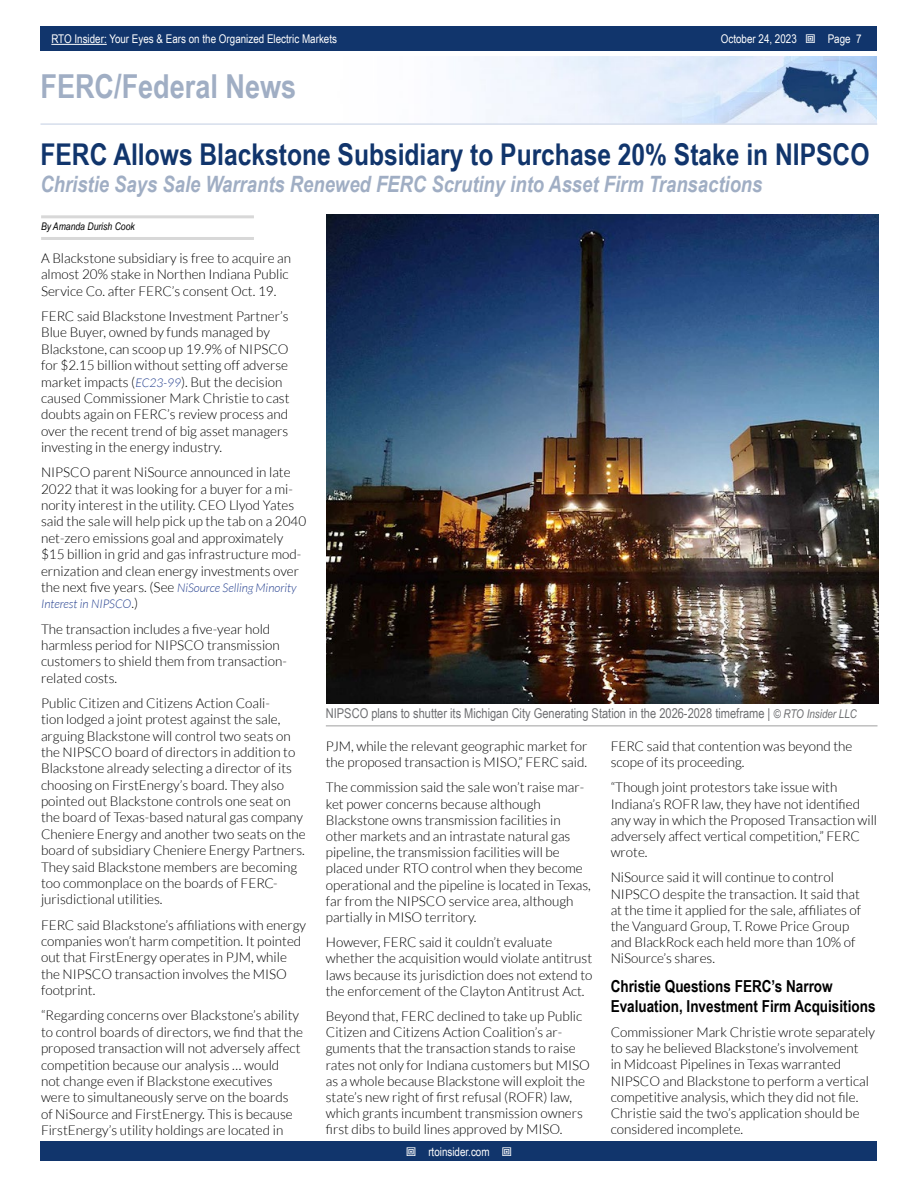
<style>
.page{position:relative;width:918px;height:1188px;background:#fff}
.page>*{position:absolute;margin:0;border:0;box-sizing:border-box;transform-origin:0 0}
.t1{font:700 33px "Arial Narrow";color:#a0aec4}
.t2{font:700 30px "Arial Narrow";color:#11356c}
.t3{font:italic 700 22.5px "Arial Narrow";color:#a0aec4}
.t4{font:700 16.5px/19.8px "Arial Narrow";color:#000}
.t5{font:300 13.5px/16.4px "Lato";color:#000}
.t6{font:13.5px "Arial Narrow";color:#6d6e71}
.t7{font:12px "Arial Narrow";color:#fff}
.t8{font:italic 300 12px/16.4px "Lato";color:#25408f}
.t9{font:italic 10.5px "Arial Narrow";color:#000}
.s1{font-style:italic;font-size:12px;color:#25408f}
.s2{font-style:normal;font-size:13.5px;color:#000}
.s3{font-style:italic;font-size:12px}
</style>
<div class="page">
<div style="left:41px;top:1142px;width:836px;height:19px;background:#11356c"></div>
<div style="left:41px;top:27px;width:836px;height:24px;background:#11356c"></div>
<hr style="left:51px;top:44px;width:56px;height:1px;background:#fff">
<img style="left:474px;top:56px;width:403px;height:67px">
<hr style="left:40px;top:123px;width:837px;height:2px;background:#d6deec">
<hr style="left:41px;top:215px;width:213px;height:3px;background:#d8d8d8">
<hr style="left:41px;top:237px;width:213px;height:3px;background:#d8d8d8">
<hr style="left:326px;top:725px;width:552px;height:2px;background:#bfbfbf">
<img style="left:326px;top:214px;width:553px;height:489px">
<p class="t7" style="left:51px;top:30px;width:287px">RTO Insider: Your Eyes &amp; Ears on the Organized Electric Markets</p>
<p class="t7" style="left:721px;top:30px;width:78px">October 24, 2023</p>
<p class="t7" style="left:828px;top:30px;width:35px">Page 7</p>
<h1 class="t1" style="left:40px;top:61px;width:257px">FERC/Federal News</h1>
<h2 class="t2" style="left:40px;top:132px;width:830px">FERC Allows Blackstone Subsidiary to Purchase 20% Stake in NIPSCO</h2>
<h3 class="t3" style="left:40px;top:167px;width:723px">Christie Says Sale Warrants Renewed FERC Scrutiny into Asset Firm Transactions</h3>
<p class="t9" style="left:41px;top:219px;width:95px">By Amanda Durish Cook</p>
<p class="t5" style="left:41px;top:250px;width:252px">A Blackstone subsidiary is free to acquire an almost 20% stake in Northen Indiana Public<br>Service Co. after FERC’s consent Oct. 19.</p>
<p class="t5" style="left:41px;top:308px;width:250px">FERC said Blackstone Investment Partner’s Blue Buyer, owned by funds managed by Blackstone, can scoop up 19.9% of NIPSCO for $2.15 billion without setting off adverse market impacts (<span class="s1">EC23-99</span>). But the decision caused Commissioner Mark Christie to cast doubts again on FERC’s review process and over the recent trend of big asset managers investing in the energy industry.</p>
<p class="t5" style="left:41px;top:464px;width:267px">NIPSCO parent NiSource announced in late 2022 that it was looking for a buyer for a mi&shy;nority interest in the utility. CEO Llyod Yates said the sale will help pick up the tab on a 2040 net-zero emissions goal and approximately $15 billion in grid and gas infrastructure mod&shy;ernization and clean energy investments over</p>
<p class="t8" style="left:41px;top:580px;width:257px"><span class="s2">the next five years. (See</span> NiSource Selling Minority<br>Interest in NIPSCO<span class="s2">.)</span></p>
<p class="t5" style="left:41px;top:621px;width:247px">The transaction includes a five-year hold harmless period for NIPSCO transmission customers to shield them from transaction&shy;related costs.</p>
<p class="t5" style="left:41px;top:695px;width:266px">Public Citizen and Citizens Action Coali-<br>tion lodged a joint protest against the sale, arguing Blackstone will control two seats on the NIPSCO board of directors in addition to Blackstone already selecting a director of its choosing on FirstEnergy’s board. They also pointed out Blackstone controls one seat on the board of Texas-based natural gas company Cheniere Energy and another two seats on the board of subsidiary Cheniere Energy Partners.<br>They said Blackstone members are becoming too commonplace on the boards of FERC&shy;jurisdictional utilities.</p>
<p class="t5" style="left:41px;top:917px;width:267px">FERC said Blackstone’s affiliations with energy companies won’t harm competition. It pointed out that FirstEnergy operates in PJM, while the NIPSCO transaction involves the MISO footprint.</p>
<p class="t5" style="left:41px;top:1007px;width:263px">“Regarding concerns over Blackstone’s ability to control boards of directors, we find that the proposed transaction will not adversely affect competition because our analysis … would<br>not change even if Blackstone executives were to simultaneously serve on the boards of NiSource and FirstEnergy. This is because FirstEnergy’s utility holdings are located in</p>
<p class="t6" style="left:326px;top:704px;width:533px">NIPSCO plans to shutter its Michigan City Generating Station in the 2026-2028 timeframe | <span class="s3">© RTO Insider LLC</span></p>
<p class="t5" style="left:326px;top:738px;width:263px">PJM, while the relevant geographic market for the proposed transaction is MISO,” FERC said.</p>
<p class="t5" style="left:326px;top:779px;width:267px">The commission said the sale won’t raise mar&shy;ket power concerns because although Blackstone owns transmission facilities in other markets and an intrastate natural gas pipeline, the transmission facilities will be placed under RTO control when they become operational and the pipeline is located in Texas, far from the NIPSCO service area, although partially in MISO territory.</p>
<p class="t5" style="left:326px;top:934px;width:268px">However, FERC said it couldn’t evaluate whether the acquisition would violate antitrust laws because its jurisdiction does not extend to the enforcement of the Clayton Antitrust Act.</p>
<p class="t5" style="left:326px;top:1008px;width:266px">Beyond that, FERC declined to take up Public Citizen and Citizens Action Coalition’s ar&shy;guments that the transaction stands to raise rates not only for Indiana customers but MISO as a whole because Blackstone will exploit the state’s new right of first refusal (ROFR) law, which grants incumbent transmission owners first dibs to build lines approved by MISO.</p>
<p class="t5" style="left:611px;top:738px;width:243px">FERC said that contention was beyond the scope of its proceeding.</p>
<p class="t5" style="left:611px;top:779px;width:268px">“Though joint protestors take issue with Indiana’s ROFR law, they have not identified any way in which the Proposed Transaction will adversely affect vertical competition,” FERC wrote.</p>
<p class="t5" style="left:611px;top:869px;width:252px">NiSource said it will continue to control NIPSCO despite the transaction. It said that at the time it applied for the sale, affiliates of the Vanguard Group, T. Rowe Price Group and BlackRock each held more than 10% of NiSource’s shares.</p>
<p class="t4" style="left:611px;top:975px;width:266px">Christie Questions FERC’s Narrow<br>Evaluation, Investment Firm Acquisitions</p>
<p class="t5" style="left:611px;top:1024px;width:266px">Commissioner Mark Christie wrote separately to say he believed Blackstone’s involvement<br>in Midcoast Pipelines in Texas warranted NIPSCO and Blackstone to perform a vertical competitive analysis, which they did not file.<br>Christie said the two’s application should be considered incomplete.</p>
<p class="t7" style="left:428px;top:1143px;width:63px">rtoinsider.com</p>
</div>
